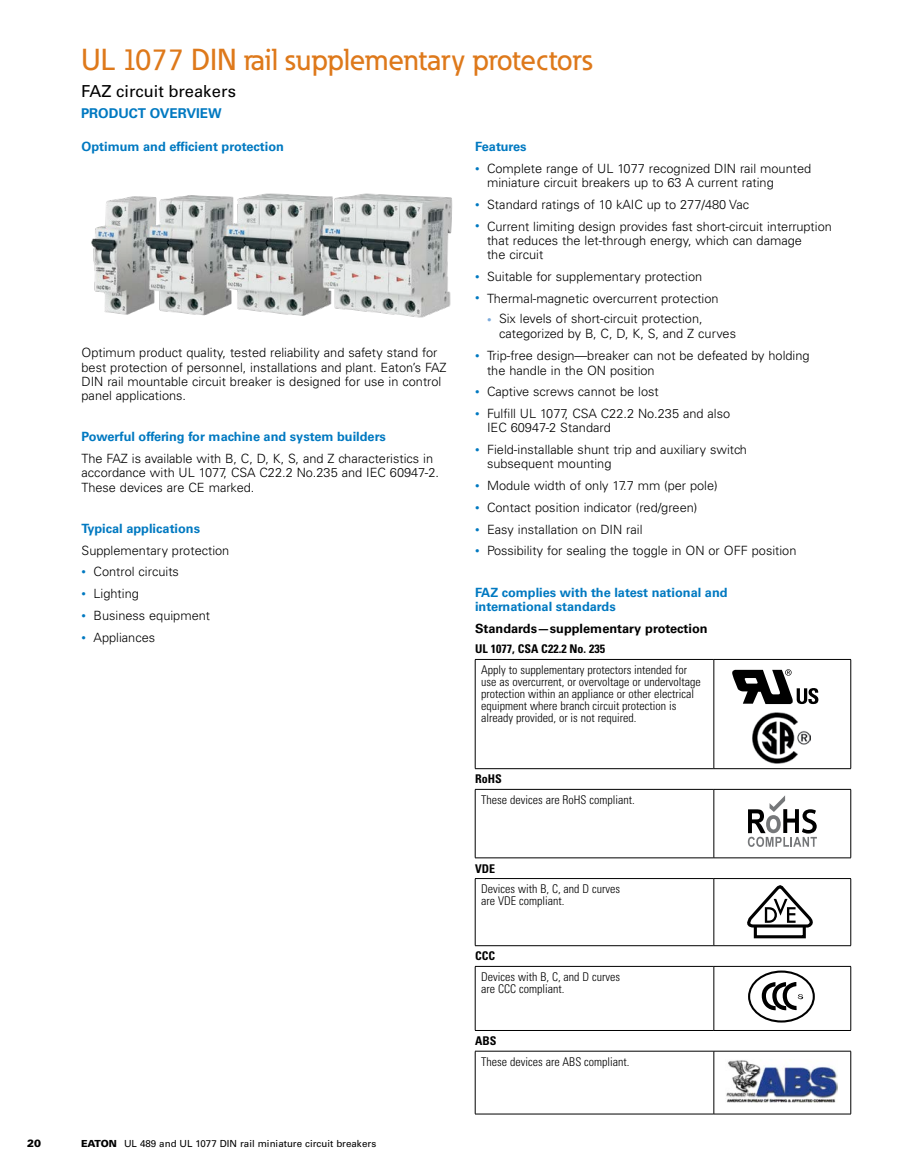
<style>
.page{position:relative;width:905px;height:1175px;background:#fff}
.page>*{position:absolute;margin:0;border:0;box-sizing:border-box;transform-origin:0 0}
.t1{font:500 30px "Eaton";color:#de791b}
.t2{font:16.5px "Univers LT Std";color:#000}
.t3{font:700 13.5px "Univers LT Std";color:#0079c1}
.t4{font:300 12.75px/14.2px "Univers LT Std";color:#000}
.t5{font:700 12.75px/14.2px "Univers LT Std";color:#0079c1}
.t6{font:700 12.75px "Univers LT Std";color:#000}
.t7{font:300 condensed 12px/12px "Univers LT Std";color:#000}
.t8{font:700 condensed 12px "Univers LT Std";color:#000}
.t9{font:900 10.5px "Univers LT Std";color:#000}
.t10{font:9.75px "Univers LT Std";color:#000}
.s1{font-size:9px;color:#0079c1}
.s2{font-weight:900}
.s3{font-size:9px;color:#7cabdc}
</style>
<div class="page">
<img style="left:91px;top:193px;width:362px;height:125px">
<hr style="left:475px;top:659px;width:238px;height:1px;background:#000">
<hr style="left:475px;top:659px;width:1px;height:109px;background:#000">
<hr style="left:713px;top:659px;width:138px;height:1px;background:#000">
<hr style="left:713px;top:659px;width:1px;height:109px;background:#000">
<hr style="left:850px;top:659px;width:1px;height:109px;background:#000">
<hr style="left:475px;top:768px;width:238px;height:1px;background:#000">
<hr style="left:713px;top:768px;width:138px;height:1px;background:#000">
<hr style="left:475px;top:789px;width:238px;height:1px;background:#000">
<hr style="left:475px;top:789px;width:1px;height:68px;background:#000">
<hr style="left:713px;top:789px;width:138px;height:1px;background:#000">
<hr style="left:713px;top:789px;width:1px;height:68px;background:#000">
<hr style="left:850px;top:789px;width:1px;height:68px;background:#000">
<hr style="left:713px;top:857px;width:138px;height:1px;background:#000">
<hr style="left:475px;top:878px;width:1px;height:67px;background:#000">
<hr style="left:713px;top:878px;width:1px;height:67px;background:#000">
<hr style="left:850px;top:878px;width:1px;height:67px;background:#000">
<hr style="left:475px;top:945px;width:238px;height:1px;background:#000">
<hr style="left:713px;top:945px;width:138px;height:1px;background:#000">
<hr style="left:475px;top:966px;width:238px;height:1px;background:#000">
<hr style="left:475px;top:966px;width:1px;height:64px;background:#000">
<hr style="left:713px;top:966px;width:138px;height:1px;background:#000">
<hr style="left:713px;top:966px;width:1px;height:64px;background:#000">
<hr style="left:850px;top:966px;width:1px;height:64px;background:#000">
<hr style="left:713px;top:1030px;width:138px;height:1px;background:#000">
<hr style="left:475px;top:1051px;width:1px;height:62px;background:#000">
<hr style="left:713px;top:1051px;width:1px;height:62px;background:#000">
<hr style="left:850px;top:1051px;width:1px;height:62px;background:#000">
<hr style="left:475px;top:1113px;width:238px;height:1px;background:#000">
<hr style="left:713px;top:1113px;width:138px;height:1px;background:#000">
<hr style="left:475px;top:857px;width:238px;height:1px;background:#000">
<hr style="left:475px;top:1030px;width:238px;height:1px;background:#000">
<hr style="left:475px;top:878px;width:238px;height:1px;background:#000">
<hr style="left:713px;top:878px;width:138px;height:1px;background:#000">
<hr style="left:475px;top:1050px;width:238px;height:1px;background:#000">
<hr style="left:713px;top:1050px;width:138px;height:1px;background:#000">
<svg style="left:732px;top:669px;width:86px;height:35px"></svg>
<img style="left:752px;top:712px;width:58px;height:52px">
<svg style="left:747px;top:795px;width:69px;height:52px"></svg>
<div style="left:753px;top:924px;width:52px;height:14px;border:3px solid #000"></div>
<svg style="left:747px;top:885px;width:65px;height:44px"></svg>
<svg style="left:748px;top:970px;width:66px;height:52px"></svg>
<img style="left:726px;top:1059px;width:111px;height:43px">
<p class="t9" style="left:27px;top:1136px;width:16px">20</p>
<h1 class="t1" style="left:81px;top:41px;width:513px">UL 1077 DIN rail supplementary protectors</h1>
<p class="t2" style="left:81px;top:81px;width:156px">FAZ circuit breakers</p>
<p class="t3" style="left:81px;top:105px;width:142px">PRODUCT OVERVIEW</p>
<p class="t5" style="left:81px;top:139px;width:204px">Optimum and efficient protection</p>
<p class="t4" style="left:81px;top:346px;width:366px">Optimum product quality, tested reliability and safety stand for best protection of personnel, installations and plant. Eaton’s FAZ DIN rail mountable circuit breaker is designed for use in control panel applications.</p>
<p class="t5" style="left:81px;top:430px;width:306px">Powerful offering for machine and system builders</p>
<p class="t4" style="left:81px;top:451px;width:359px">The FAZ is available with B, C, D, K, S, and Z characteristics in accordance with UL 1077, CSA C22.2 No.235 and IEC 60947-2.<br>These devices are CE marked.</p>
<p class="t5" style="left:81px;top:521px;width:120px">Typical applications</p>
<p class="t4" style="left:81px;top:543px;width:149px">Supplementary protection</p>
<p class="t4" style="left:81px;top:565px;width:99px"><span class="s1">•</span> Control circuits</p>
<p class="t4" style="left:81px;top:586px;width:59px"><span class="s1">•</span> Lighting</p>
<p class="t4" style="left:81px;top:608px;width:130px"><span class="s1">•</span> Business equipment</p>
<p class="t4" style="left:81px;top:630px;width:75px"><span class="s1">•</span> Appliances</p>
<p class="t10" style="left:81px;top:1137px;width:297px"><span class="s2">EATON</span> UL 489 and UL 1077 DIN rail miniature circuit breakers</p>
<p class="t5" style="left:475px;top:139px;width:53px">Features</p>
<p class="t4" style="left:487px;top:161px;width:326px;text-indent:-12px"><span class="s1">•</span> Complete range of UL 1077 recognized DIN rail mounted miniature circuit breakers up to 63 A current rating</p>
<p class="t4" style="left:475px;top:197px;width:275px"><span class="s1">•</span> Standard ratings of 10 kAIC up to 277/480 Vac</p>
<p class="t4" style="left:487px;top:219px;width:346px;text-indent:-12px"><span class="s1">•</span> Current limiting design provides fast short-circuit interruption that reduces the let-through energy, which can damage<br>the circuit</p>
<p class="t4" style="left:475px;top:269px;width:229px"><span class="s1">•</span> Suitable for supplementary protection</p>
<p class="t4" style="left:475px;top:291px;width:245px"><span class="s1">•</span> Thermal-magnetic overcurrent protection</p>
<p class="t4" style="left:499px;top:311px;width:238px;text-indent:-12px"><span class="s3">•</span> Six levels of short-circuit protection, categorized by B, C, D, K, S, and Z curves</p>
<p class="t4" style="left:487px;top:349px;width:324px;text-indent:-12px"><span class="s1">•</span> Trip-free design—breaker can not be defeated by holding the handle in the ON position</p>
<p class="t4" style="left:475px;top:385px;width:185px"><span class="s1">•</span> Captive screws cannot be lost</p>
<p class="t4" style="left:487px;top:406px;width:245px;text-indent:-12px"><span class="s1">•</span> Fulfill UL 1077, CSA C22.2 No.235 and also<br>IEC 60947-2 Standard</p>
<p class="t4" style="left:487px;top:442px;width:261px;text-indent:-12px"><span class="s1">•</span> Field-installable shunt trip and auxiliary switch subsequent mounting</p>
<p class="t4" style="left:475px;top:478px;width:244px"><span class="s1">•</span> Module width of only 17.7 mm (per pole)</p>
<p class="t4" style="left:475px;top:500px;width:224px"><span class="s1">•</span> Contact position indicator (red/green)</p>
<p class="t4" style="left:475px;top:522px;width:169px"><span class="s1">•</span> Easy installation on DIN rail</p>
<p class="t4" style="left:475px;top:544px;width:323px"><span class="s1">•</span> Possibility for sealing the toggle in ON or OFF position</p>
<p class="t5" style="left:475px;top:585px;width:254px">FAZ complies with the latest national and international standards</p>
<p class="t6" style="left:475px;top:621px;width:234px">Standards—supplementary protection</p>
<p class="t8" style="left:475px;top:642px;width:131px">UL 1077, CSA C22.2 No. 235</p>
<p class="t7" style="left:481px;top:664px;width:221px">Apply to supplementary protectors intended for use as overcurrent, or overvoltage or undervoltage protection within an appliance or other electrical equipment where branch circuit protection is already provided, or is not required.</p>
<p class="t8" style="left:475px;top:771px;width:28px">RoHS</p>
<p class="t7" style="left:481px;top:794px;width:155px">These devices are RoHS compliant.</p>
<p class="t8" style="left:475px;top:861px;width:22px">VDE</p>
<p class="t7" style="left:481px;top:883px;width:140px">Devices with B, C, and D curves are VDE compliant.</p>
<p class="t8" style="left:475px;top:948px;width:22px">CCC</p>
<p class="t7" style="left:481px;top:970px;width:140px">Devices with B, C, and D curves are CCC compliant.</p>
<p class="t8" style="left:475px;top:1033px;width:23px">ABS</p>
<p class="t7" style="left:481px;top:1055px;width:150px">These devices are ABS compliant.</p>
</div>
